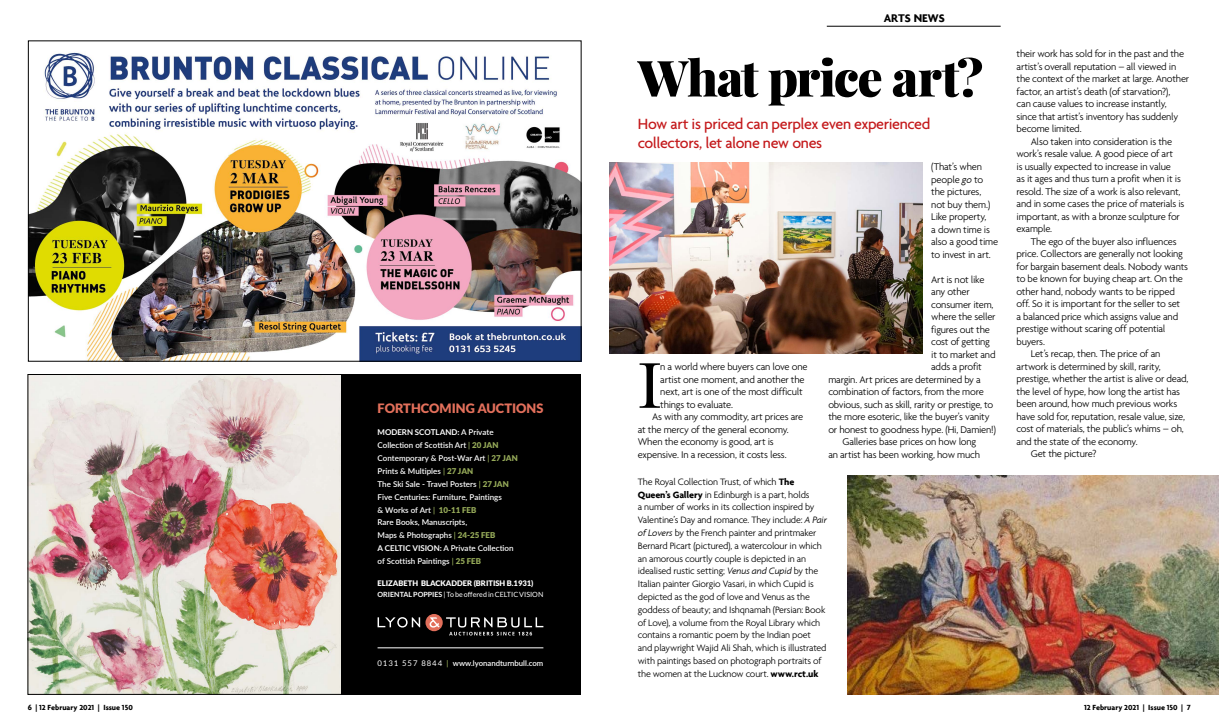
<style>
.page{position:relative;width:1219px;height:723px;background:#fff}
.page>*{position:absolute;margin:0;border:0;box-sizing:border-box;transform-origin:0 0}
.t1{font:67.1px "Baskerville";color:#000}
.t2{font:900 50px "Playfair Display";letter-spacing:-.03em;color:#000}
.t3{font:500 16px/19.2px "Agenda";letter-spacing:-.025em;color:#c41a1c}
.t4{font:900 12.9px "Lato";color:#e3705b}
.t5{font:700 12px "Agenda";color:#000}
.t6{font:300 10.5px/12.5px "Agenda";letter-spacing:-.02em;color:#000}
.t7{font:300 10px/12.8px "Agenda";letter-spacing:-.02em;color:#000}
.t8{font:600 8px/12.8px "Lato";color:#fff}
.t9{font:700 8px "Agenda";color:#000}
.t10{font:600 7.8px "Lato";color:#fff}
.t11{font:900 7.6px "Lato";color:#fff}
.t12{font:7.1px "Lato";color:#fff}
.s1{color:#e26f5b}
.s2{font-weight:700}
.s3{color:#96aa59}
.s4{font-weight:900;color:#96aa59}
.s5{font-weight:400}
.s6{font-style:italic}
</style>
<div class="page">
<img style="left:609px;top:162px;width:314px;height:192px">
<hr style="left:827px;top:26px;width:174px;height:1px;background:#000">
<img style="left:848px;top:475px;width:371px;height:219px">
<div style="left:340px;top:376px;width:238px;height:316px;background:#000"></div>
<hr style="left:378px;top:647px;width:165px;height:1px;background:#fff">
<svg style="left:378px;top:614px;width:165px;height:21px;background:#332d2c"></svg>
<img style="left:30px;top:376px;width:310px;height:316px">
<img style="left:30px;top:52px;width:549px;height:307px">
<p class="t4" style="left:378px;top:401px;width:167px">FORTHCOMING <span class="s1">AUCTIONS</span></p>
<p class="t8" style="left:378px;top:426px;width:142px"><span class="s2">MODERN SCOTLAND:</span> A Private<br>Collection of Scottish Art <span class="s3">|</span> <span class="s4">20 JAN<br></span>Contemporary &amp; Post-War Art <span class="s3">|</span> <span class="s4">27 JAN<br></span>Prints &amp; Multiples <span class="s3">|</span> <span class="s4">27 JAN<br></span>The Ski Sale - Travel Posters <span class="s3">|</span> <span class="s4">27 JAN<br></span>Five Centuries: Furniture, Paintings<br>&amp; Works of Art <span class="s3">|</span> <span class="s4">10-11 FEB<br></span>Rare Books, Manuscripts,<br>Maps &amp; Photographs <span class="s3">|</span> <span class="s4">24-25 FEB<br></span><span class="s2">A CELTIC VISION:</span> A Private Collection of Scottish Paintings <span class="s3">|</span> <span class="s4">25 FEB</span></p>
<p class="t11" style="left:378px;top:579px;width:158px">ELIZABETH BLACKADDER (BRITISH B.1931)</p>
<p class="t12" style="left:378px;top:590px;width:167px"><span class="s2">ORIENTAL POPPIES</span> | To be offered in CELTIC VISION</p>
<p class="t10" style="left:378px;top:658px;width:167px"><span class="s5">0131 557 8844</span> <span class="s3">|</span> www.lyonandturnbull.com</p>
<p class="t5" style="left:884px;top:11px;width:63px">ARTS NEWS</p>
<h2 class="t2" style="left:638px;top:39px;width:347px">What price art?</h2>
<h3 class="t3" style="left:638px;top:114px;width:294px">How art is priced can perplex even experienced collectors, let alone new ones</h3>
<h1 class="t1" style="left:638px;top:343px;width:25px">I</h1>
<p class="t6" style="left:660px;top:360px;width:149px">n a world where buyers can love one</p>
<p class="t6" style="left:660px;top:373px;width:146px">artist one moment, and another the</p>
<p class="t6" style="left:660px;top:385px;width:144px">next, art is one of the most difficult</p>
<p class="t6" style="left:660px;top:398px;width:74px">things to evaluate.</p>
<p class="t6" style="left:652px;top:410px;width:153px">As with any commodity, art prices are</p>
<p class="t6" style="left:638px;top:423px;width:153px">at the mercy of the general economy.</p>
<p class="t6" style="left:638px;top:435px;width:138px">When the economy is good, art is</p>
<p class="t6" style="left:638px;top:448px;width:150px">expensive. In a recession, it costs less.</p>
<p class="t6" style="left:931px;top:161px;width:68px">(That’s when people <span class="s6">go</span> to the pictures, not buy them.)<br>Like property,<br>a down time is also a good time to invest in art.</p>
<p class="t6" style="left:931px;top:273px;width:55px">Art is not like</p>
<p class="t6" style="left:931px;top:285px;width:40px">any other</p>
<p class="t6" style="left:931px;top:298px;width:64px">consumer item,</p>
<p class="t6" style="left:931px;top:310px;width:66px">where the seller</p>
<p class="t6" style="left:931px;top:323px;width:60px">figures out the</p>
<p class="t6" style="left:931px;top:335px;width:60px">cost of getting</p>
<p class="t6" style="left:931px;top:348px;width:66px">it to market and</p>
<p class="t6" style="left:931px;top:360px;width:52px">adds a profit</p>
<p class="t6" style="left:828px;top:373px;width:154px">margin. Art prices are determined by a</p>
<p class="t6" style="left:828px;top:385px;width:157px">combination of factors, from the more</p>
<p class="t6" style="left:828px;top:398px;width:166px">obvious, such as skill, rarity or prestige, to</p>
<p class="t6" style="left:828px;top:410px;width:163px">the more esoteric, like the buyer’s vanity</p>
<p class="t6" style="left:828px;top:423px;width:169px">or honest to goodness hype. (Hi, Damien!)</p>
<p class="t6" style="left:842px;top:435px;width:135px">Galleries base prices on how long</p>
<p class="t6" style="left:828px;top:448px;width:153px">an artist has been working, how much</p>
<p class="t7" style="left:638px;top:475px;width:191px">The Royal Collection Trust, of which <span class="s2">The Queen’s Gallery</span> in Edinburgh is a part, holds<br>a number of works in its collection inspired by Valentine’s Day and romance. They include: <span class="s6">A Pair of Lovers</span> by the French painter and printmaker Bernard Picart (pictured), a watercolour in which an amorous courtly couple is depicted in an idealised rustic setting; <span class="s6">Venus and Cupid</span> by the Italian painter Giorgio Vasari, in which Cupid is depicted as the god of love and Venus as the goddess of beauty; and Ishqnamah (Persian: Book of Love), a volume from the Royal Library which contains a romantic poem by the Indian poet and playwright Wajid Ali Shah, which is illustrated with paintings based on photograph portraits of the women at the Lucknow court. <span class="s2">www.rct.uk</span></p>
<p class="t6" style="left:1016px;top:47px;width:169px">their work has sold for in the past and the</p>
<p class="t6" style="left:1016px;top:60px;width:161px">artist’s overall reputation – all viewed in</p>
<p class="t6" style="left:1016px;top:72px;width:174px">the context of the market at large. Another</p>
<p class="t6" style="left:1016px;top:85px;width:155px">factor, an artist’s death (of starvation?),</p>
<p class="t6" style="left:1016px;top:97px;width:152px">can cause values to increase instantly,</p>
<p class="t6" style="left:1016px;top:110px;width:163px">since that artist’s inventory has suddenly</p>
<p class="t6" style="left:1016px;top:122px;width:67px">become limited.</p>
<p class="t6" style="left:1031px;top:135px;width:143px">Also taken into consideration is the</p>
<p class="t6" style="left:1016px;top:147px;width:158px">work’s resale value. A good piece of art</p>
<p class="t6" style="left:1016px;top:160px;width:156px">is usually expected to increase in value</p>
<p class="t6" style="left:1016px;top:172px;width:166px">as it ages and thus turn a profit when it is</p>
<p class="t6" style="left:1016px;top:185px;width:165px">resold. The size of a work is also relevant,</p>
<p class="t6" style="left:1016px;top:197px;width:169px">and in some cases the price of materials is</p>
<p class="t6" style="left:1016px;top:210px;width:165px">important, as with a bronze sculpture for</p>
<p class="t6" style="left:1016px;top:222px;width:37px">example.</p>
<p class="t6" style="left:1031px;top:235px;width:147px">The ego of the buyer also influences</p>
<p class="t6" style="left:1016px;top:247px;width:168px">price. Collectors are generally not looking</p>
<p class="t6" style="left:1016px;top:260px;width:173px">for bargain basement deals. Nobody wants</p>
<p class="t6" style="left:1016px;top:272px;width:168px">to be known for buying cheap art. On the</p>
<p class="t6" style="left:1016px;top:285px;width:160px">other hand, nobody wants to be ripped</p>
<p class="t6" style="left:1016px;top:297px;width:165px">off. So it is important for the seller to set</p>
<p class="t6" style="left:1016px;top:310px;width:163px">a balanced price which assigns value and</p>
<p class="t6" style="left:1016px;top:322px;width:150px">prestige without scaring off potential</p>
<p class="t6" style="left:1016px;top:335px;width:30px">buyers.</p>
<p class="t6" style="left:1031px;top:347px;width:131px">Let’s recap, then. The price of an</p>
<p class="t6" style="left:1016px;top:360px;width:146px">artwork is determined by skill, rarity,</p>
<p class="t6" style="left:1016px;top:372px;width:173px">prestige, whether the artist is alive or dead,</p>
<p class="t6" style="left:1016px;top:385px;width:165px">the level of hype, how long the artist has</p>
<p class="t6" style="left:1016px;top:397px;width:162px">been around, how much previous works</p>
<p class="t6" style="left:1016px;top:410px;width:170px">have sold for, reputation, resale value, size,</p>
<p class="t6" style="left:1016px;top:422px;width:169px">cost of materials, the public’s whims – oh,</p>
<p class="t6" style="left:1016px;top:435px;width:123px">and the state of the economy.</p>
<p class="t6" style="left:1031px;top:447px;width:67px">Get the picture?</p>
<p class="t9" style="left:28px;top:703px;width:107px">6 | 12 February 2021 | Issue 150</p>
<p class="t9" style="left:1084px;top:702px;width:108px">12 February 2021 | Issue 150 | 7</p>
</div>
